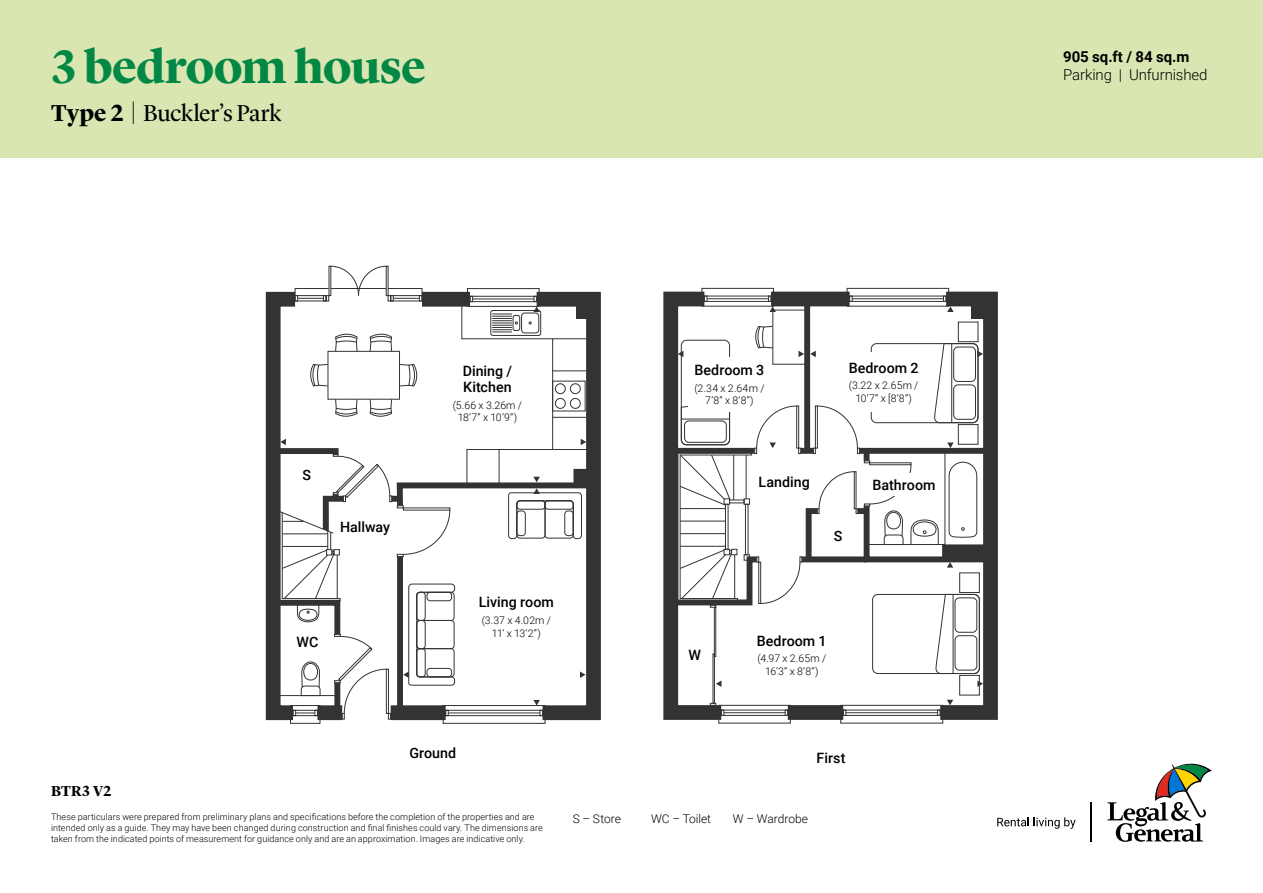
<style>
.page{position:relative;width:1263px;height:893px;background:#fff}
.page>*{position:absolute;margin:0;border:0;box-sizing:border-box;transform-origin:0 0}
.t1{font:700 48px "Lyon Display";letter-spacing:-.015em;color:#028844}
.t2{font:24px "Lyon Display";letter-spacing:-.02em;color:#000}
.t3{font:300 15px "Roboto";letter-spacing:-.01em;color:#000}
.t4{font:700 15px "Roboto";color:#000}
.t5{font:700 15px "Lyon Display";letter-spacing:.015em;color:#000}
.t6{font:500 14.25px/16.2px "Roboto";color:#000}
.t7{font:300 12px "Roboto";color:#000}
.t8{font:300 10.5px/12.6px "Roboto";letter-spacing:.01em;color:#000;text-align:center}
.t9{font:300 9px/10.8px "Roboto";letter-spacing:.01em;color:#000}
.s1{font-weight:700}
</style>
<div class="page">
<div style="left:0;top:0;width:1263px;height:157px;background:#d9e6b1"></div>
<svg style="left:663px;top:287px;width:335px;height:437px"></svg>
<div style="left:743px;top:630px;width:97px;height:51px;background:#fff"></div>
<div style="left:842px;top:353px;width:83px;height:59px;background:#fff"></div>
<div style="left:688px;top:357px;width:83px;height:55px;background:#fff"></div>
<div style="left:864px;top:473px;width:80px;height:23px;background:#fff"></div>
<svg style="left:265px;top:266px;width:336px;height:458px"></svg>
<div style="left:435px;top:347px;width:105px;height:93px;background:#fff"></div>
<svg style="left:1107px;top:763px;width:105px;height:79px"></svg>
<hr style="left:1091px;top:802px;width:1px;height:39px;background:#000">
<svg style="left:997px;top:817px;width:78px;height:12px"></svg>
<h1 class="t1" style="left:51px;top:31px;width:376px">3 bedroom house</h1>
<h3 class="t4" style="left:1063px;top:46px;width:128px">905 sq.ft / 84 sq.m</h3>
<h3 class="t3" style="left:1063px;top:64px;width:146px">Parking | Unfurnished</h3>
<h2 class="t2" style="left:51px;top:95px;width:232px"><span class="s1">Type 2</span> | Buckler’s Park</h2>
<h3 class="t5" style="left:51px;top:780px;width:62px">BTR3 V2</h3>
<h3 class="t6" style="left:302px;top:467px;width:10px">S</h3>
<h3 class="t6" style="left:340px;top:518px;width:51px">Hallway</h3>
<h3 class="t6" style="left:297px;top:633px;width:23px">WC</h3>
<h3 class="t6" style="left:463px;top:362px;width:51px">Dining /<br>Kitchen</h3>
<p class="t8" style="left:453px;top:398px;width:71px">(5.66 x 3.26m /<br>18’7” x 10’9”)</p>
<h3 class="t6" style="left:479px;top:594px;width:76px">Living room</h3>
<p class="t8" style="left:482px;top:614px;width:71px">(3.37 x 4.02m /<br>11’ x 13’2”)</p>
<h3 class="t6" style="left:409px;top:744px;width:48px">Ground</h3>
<h3 class="t6" style="left:694px;top:361px;width:71px">Bedroom 3</h3>
<p class="t8" style="left:694px;top:381px;width:72px">(2.34 x 2.64m /<br>7’8” x 8’8”)</p>
<h3 class="t6" style="left:849px;top:359px;width:71px">Bedroom 2</h3>
<p class="t8" style="left:849px;top:379px;width:71px">(3.22 x 2.65m /<br>10’7” x [8’8”)</p>
<h3 class="t6" style="left:759px;top:473px;width:53px">Landing</h3>
<h3 class="t6" style="left:834px;top:527px;width:10px">S</h3>
<h3 class="t6" style="left:872px;top:476px;width:65px">Bathroom</h3>
<h3 class="t6" style="left:688px;top:647px;width:14px">W</h3>
<h3 class="t6" style="left:757px;top:632px;width:71px">Bedroom 1</h3>
<p class="t8" style="left:757px;top:652px;width:70px">(4.97 x 2.65m /<br>16’3” x 8’8”)</p>
<h3 class="t6" style="left:817px;top:749px;width:30px">First</h3>
<p class="t9" style="left:51px;top:811px;width:493px">These particulars were prepared from preliminary plans and specifications before the completion of the properties and are intended only as a guide. They may have been changed during construction and final finishes could vary. The dimensions are taken from the indicated points of measurement for guidance only and are an approximation. Images are indicative only.</p>
<h3 class="t7" style="left:573px;top:810px;width:50px">S – Store</h3>
<h3 class="t7" style="left:651px;top:810px;width:62px">WC – Toilet</h3>
<h3 class="t7" style="left:733px;top:810px;width:77px">W – Wardrobe</h3>
</div>
